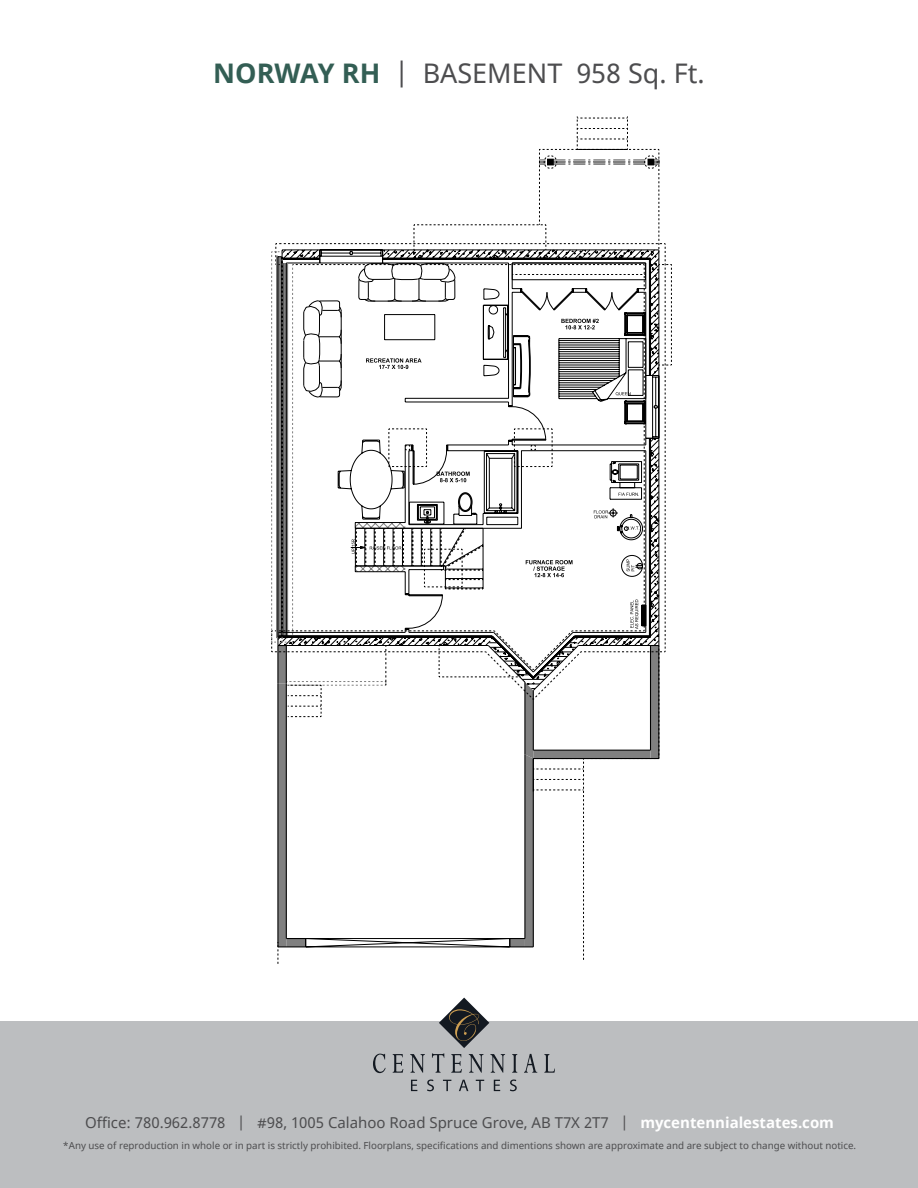
<style>
.page{position:relative;width:918px;height:1188px;background:#fff}
.page>*{position:absolute;margin:0;border:0;box-sizing:border-box;transform-origin:0 0}
.t1{font:27px "Noto Sans";color:#4d4d4f}
.t2{font:15px "Noto Sans";color:#4d4d4f}
.t3{font:9.75px "Noto Sans";color:#4d4d4f}
.s1{font-weight:700;color:#335e54}
.s2{font-weight:700;color:#fff}
</style>
<div class="page">
<div style="left:0;top:1022px;width:918px;height:166px;background:#bcbec0"></div>
<svg style="left:373px;top:1054px;width:13px;height:19px"></svg>
<svg style="left:393px;top:1054px;width:10px;height:19px"></svg>
<svg style="left:410px;top:1054px;width:15px;height:19px"></svg>
<svg style="left:512px;top:1054px;width:5px;height:19px"></svg>
<svg style="left:524px;top:1054px;width:13px;height:19px"></svg>
<svg style="left:544px;top:1054px;width:11px;height:19px"></svg>
<svg style="left:411px;top:1080px;width:6px;height:11px"></svg>
<svg style="left:427px;top:1080px;width:7px;height:11px"></svg>
<svg style="left:443px;top:1080px;width:8px;height:11px"></svg>
<svg style="left:459px;top:1080px;width:9px;height:11px"></svg>
<svg style="left:476px;top:1080px;width:8px;height:11px"></svg>
<svg style="left:494px;top:1080px;width:6px;height:11px"></svg>
<svg style="left:510px;top:1080px;width:7px;height:11px"></svg>
<svg style="left:432px;top:998px;width:73px;height:75px"></svg>
<svg style="left:658px;top:156px;width:2px;height:11px"></svg>
<svg style="left:271px;top:224px;width:395px;height:723px"></svg>
<h1 class="t1" style="left:213px;top:55px;width:493px"><span class="s1">NORWAY RH</span> | BASEMENT 958 Sq. Ft.</h1>
<h2 class="t2" style="left:85px;top:1113px;width:751px">Office: 780.962.8778 | #98, 1005 Calahoo Road Spruce Grove, AB T7X 2T7 | <span class="s2">mycentennialestates.com</span></h2>
<p class="t3" style="left:63px;top:1139px;width:795px">*Any use of reproduction in whole or in part is strictly prohibited. Floorplans, specifications and dimentions shown are approximate and are subject to change without notice.</p>
</div>
